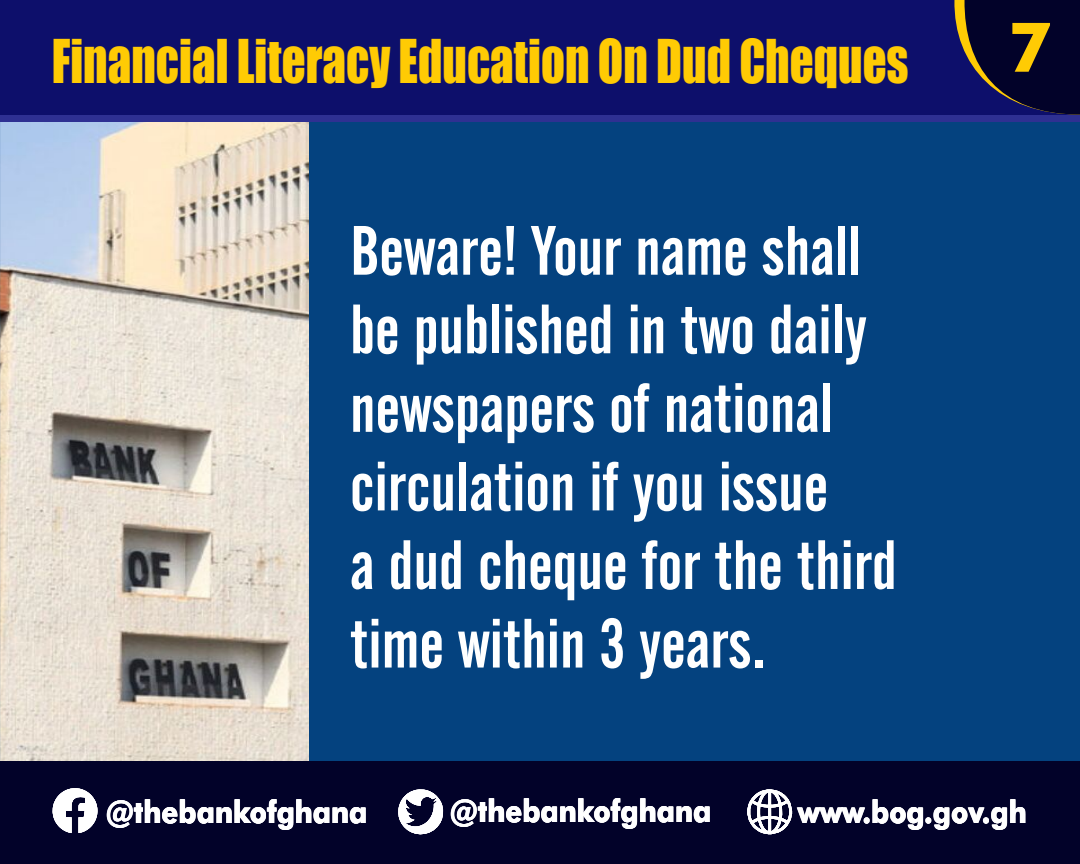
<style>
.page{position:relative;width:1080px;height:864px;background:#04427f}
.page>*{position:absolute;margin:0;border:0;box-sizing:border-box;transform-origin:0 0}
.t1{font:69px/78.6px "Alternate Gothic No 2 BT";color:#fff}
.t2{font:700 69px "Futura BT";color:#ffcb04}
.t3{font:55.8px "Impact";color:#ffcb04;scale:.84 1}
.t4{font:700 31.2px "Futura BT";color:#fff;scale:.88 1}
</style>
<div class="page">
<img style="left:0;top:122px;width:309px;height:640px">
<div style="left:0;top:93px;width:1080px;height:29px;background:#2e3092"></div>
<div style="left:0;top:762px;width:1080px;height:102px;background:#020229"></div>
<div style="left:0;top:0;width:1080px;height:115px;background:#0d0f6b"></div>
<svg style="left:954px;top:0;width:126px;height:115px"></svg>
<svg style="left:747px;top:789px;width:45px;height:45px"></svg>
<svg style="left:398px;top:789px;width:46px;height:46px"></svg>
<svg style="left:53px;top:788px;width:44px;height:45px"></svg>
<p class="t3" style="left:52px;top:39px;width:1022px">Financial Literacy Education On Dud Cheques</p>
<p class="t1" style="left:350px;top:217px;width:548px">Beware! Your name shall be published in two daily newspapers of national circulation if you issue<br>a dud cheque for the third time within 3 years.</p>
<p class="t2" style="left:1008px;top:19px;width:45px">7</p>
<p class="t4" style="left:106px;top:799px;width:298px">@thebankofghana</p>
<p class="t4" style="left:450px;top:799px;width:298px">@thebankofghana</p>
<p class="t4" style="left:798px;top:799px;width:262px">www.bog.gov.gh</p>
</div>
